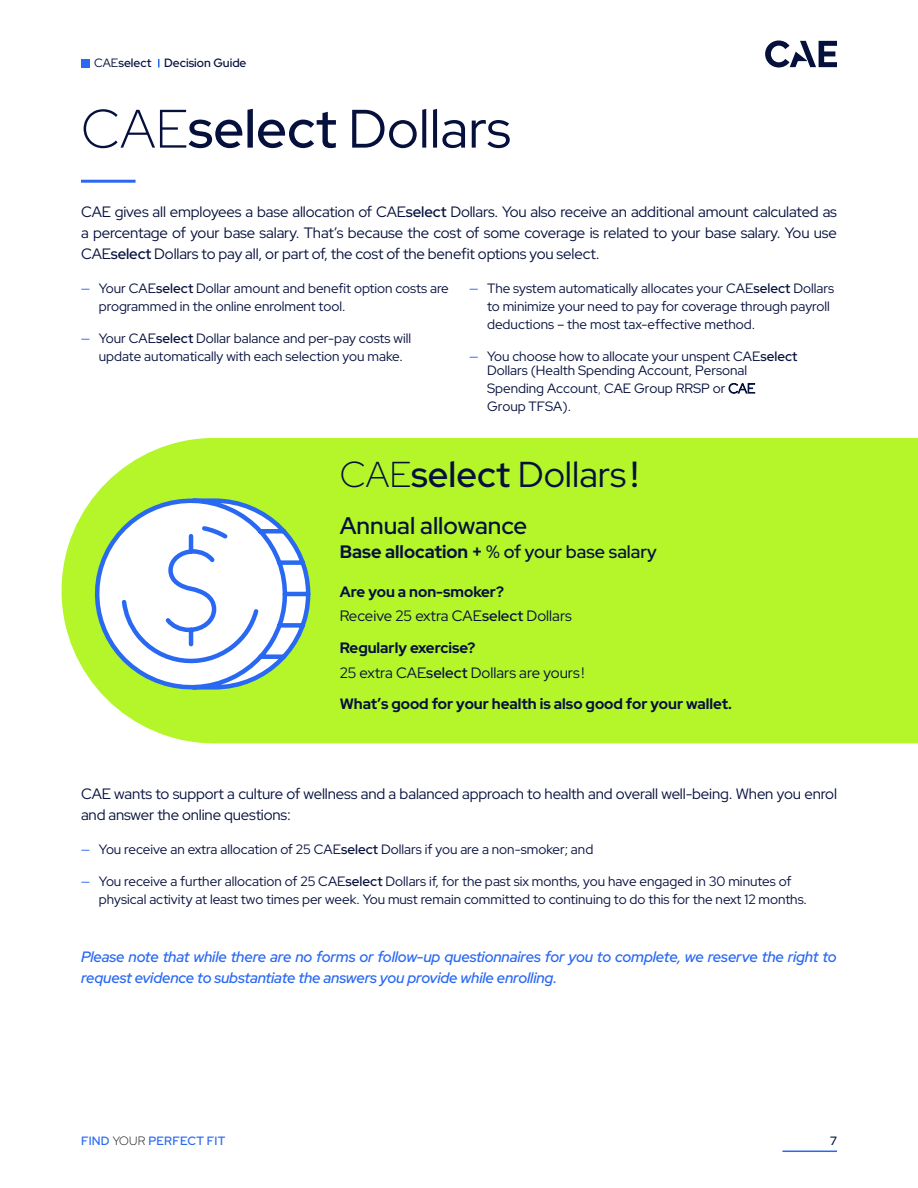
<style>
.page{position:relative;width:918px;height:1188px;background:#fff}
.page>*{position:absolute;margin:0;border:0;box-sizing:border-box;transform-origin:0 0}
.t1{font:54px "Red Hat Display";color:#06103d}
.t2{font:600 36px "Red Hat Display";color:#06103d}
.t3{font:600 24px "Red Hat Display";color:#06103d}
.t4{font:600 18px "Red Hat Display";color:#06103d}
.t5{font:15px/21px "Red Hat Display";letter-spacing:-.01em;color:#06103d}
.t6{font:italic 600 15px/21px "Red Hat Display";letter-spacing:-.01em;color:#2969f2}
.t7{font:700 15px "Red Hat Display";color:#06103d}
.t8{font:13.5px/18px "Red Hat Display";color:#06103d}
.t9{font:500 12px "Red Hat Display";color:#06103d}
.t10{font:600 12px "Red Hat Display";letter-spacing:.02em;color:#2969f2}
.s1{font-weight:400}
.s2{font-weight:600}
.s3{font-weight:300}
.s4{color:#2969f2}
.s5{font-weight:700}
.s6{font-weight:300;color:#000}
</style>
<div class="page">
<div style="left:81px;top:59px;width:8px;height:9px;background:#2969f2"></div>
<svg style="left:158px;top:59px;width:2px;height:9px"></svg>
<hr style="left:782px;top:1151px;width:55px;height:1px;background:#2969f2">
<div style="left:62px;top:438px;width:856px;height:305px;background:#b4f62a"></div>
<svg style="left:78px;top:488px;width:235px;height:219px"></svg>
<hr style="left:81px;top:180px;width:55px;height:3px;background:#2969f2">
<svg style="left:765px;top:41px;width:72px;height:27px"></svg>
<p class="t9" style="left:94px;top:55px;width:154px"><span class="s1">CAE</span><span class="s2">select</span> Decision Guide</p>
<h1 class="t1" style="left:81px;top:94px;width:431px"><span class="s3">CAE</span><span class="s2">select</span> Dollars</h1>
<p class="t5" style="left:81px;top:201px;width:758px;text-align:justify">CAE gives all employees a base allocation of CAE<span class="s2">select</span> Dollars. You also receive an additional amount calculated as a percentage of your base salary. That’s because the cost of some coverage is related to your base salary. You use CAE<span class="s2">select</span> Dollars to pay all, or part of, the cost of the benefit options you select.</p>
<p class="t8" style="left:99px;top:279px;width:351px;text-indent:-18px"><span class="s4">—</span> Your CAE<span class="s2">select</span> Dollar amount and benefit option costs are programmed in the online enrolment tool.</p>
<p class="t8" style="left:99px;top:329px;width:314px;text-indent:-18px"><span class="s4">—</span> Your CAE<span class="s2">select</span> Dollar balance and per-pay costs will update automatically with each selection you make.</p>
<p class="t8" style="left:487px;top:279px;width:349px;text-indent:-18px"><span class="s4">—</span> The system automatically allocates your CAE<span class="s2">select</span> Dollars to minimize your need to pay for coverage through payroll deductions – the most tax-effective method.</p>
<p class="t8" style="left:487px;top:348px;width:312px;line-height:14.4px;text-indent:-18px"><span class="s4">—</span> You choose how to allocate your unspent CAE<span class="s2">select<br></span>Dollars (Health Spending Account, Personal</p>
<p class="t8" style="left:487px;top:379px;width:270px">Spending Account<span class="s3">,</span> CAE Group RRSP or <span class="s3">CAE<br></span>Group TFSA).</p>
<h2 class="t2" style="left:340px;top:451px;width:300px"><span class="s3">CAE</span>select <span class="s1">Dollars</span> !</h2>
<h3 class="t3" style="left:340px;top:510px;width:189px">Annual allowance</h3>
<h3 class="t4" style="left:340px;top:540px;width:319px"><span class="s5">Base allocation +</span> % of your base salary</h3>
<p class="t5" style="left:340px;top:579px;width:234px;line-height:24.8px"><span class="s5">Are you a non-smoker?<br></span>Receive 25 extra CAE<span class="s2">select</span> Dollars</p>
<p class="t5" style="left:340px;top:635px;width:246px;line-height:24.8px"><span class="s5">Regularly exercise?<br></span>25 extra CAE<span class="s2">select</span> Dollars are yours !</p>
<p class="t7" style="left:340px;top:694px;width:394px">What’s good for your health is also good for your wallet.</p>
<p class="t5" style="left:81px;top:783px;width:758px">CAE wants to support a culture of wellness and a balanced approach to health and overall well-being. When you enrol and answer the online questions:</p>
<p class="t8" style="left:81px;top:840px;width:514px"><span class="s4">—</span> You receive an extra allocation of 25 CAE<span class="s2">select</span> Dollars if you are a non-smoker; and</p>
<p class="t8" style="left:99px;top:872px;width:710px;text-indent:-18px"><span class="s4">—</span> You receive a further allocation of 25 CAE<span class="s2">select</span> Dollars if, for the past six months, you have engaged in 30 minutes of physical activity at least two times per week. You must remain committed to continuing to do this for the next 12 months.</p>
<p class="t6" style="left:81px;top:946px;width:757px">Please note that while there are no forms or follow-up questionnaires for you to complete, we reserve the right to request evidence to substantiate the answers you provide while enrolling.</p>
<p class="t10" style="left:81px;top:1133px;width:146px">FIND <span class="s6">YOUR</span> PERFECT FIT</p>
<p class="t9" style="left:830px;top:1133px;width:8px">7</p>
</div>
